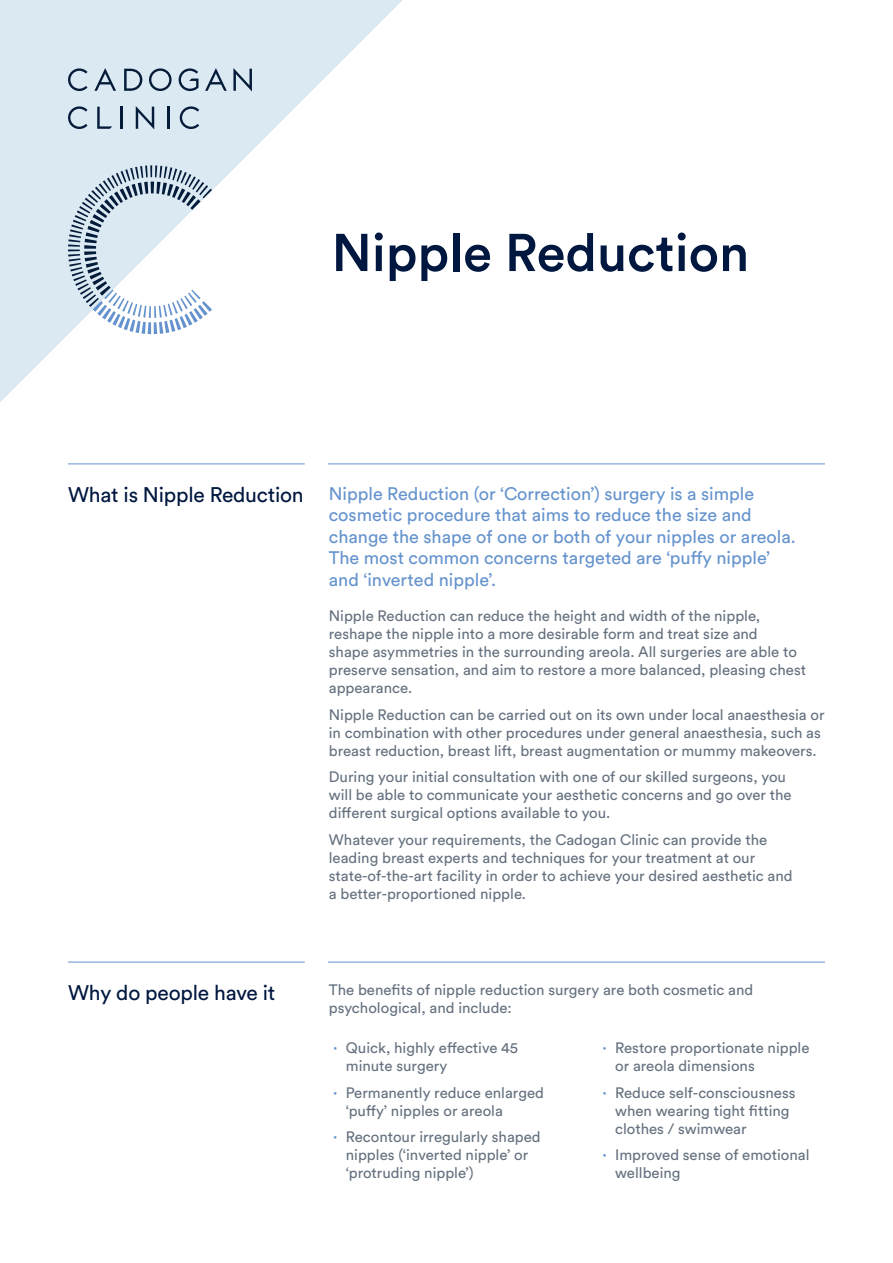
<style>
.page{position:relative;width:893px;height:1263px;background:#fff}
.page>*{position:absolute;margin:0;border:0;box-sizing:border-box;transform-origin:0 0}
.t1{font:52.5px "Circular Std Medium";color:#00173f}
.Title__1st{font:21px "Circular Std Book";letter-spacing:-.01em;color:#00173f}
.CC_Fact_Sheet_Intro{font:18px/21.6px "Circular Std Book";color:#6593cd}
.CC_Body_text{font:15px/18px "Circular Std Book";color:#65717f}
.s1{font-family:"Circular Std Bold";color:#6593cd}
</style>
<div class="page">
<svg style="left:0;top:0;width:403px;height:402px"></svg>
<hr style="left:120px;top:107px;width:3px;height:22px;background:#041b39">
<svg style="left:136px;top:106px;width:18px;height:23px"></svg>
<hr style="left:167px;top:107px;width:3px;height:22px;background:#041b39">
<svg style="left:68px;top:106px;width:20px;height:23px"></svg>
<svg style="left:97px;top:107px;width:15px;height:22px"></svg>
<svg style="left:180px;top:106px;width:19px;height:23px"></svg>
<svg style="left:94px;top:68px;width:22px;height:23px"></svg>
<svg style="left:124px;top:69px;width:18px;height:22px"></svg>
<svg style="left:233px;top:68px;width:19px;height:23px"></svg>
<svg style="left:68px;top:68px;width:20px;height:23px"></svg>
<svg style="left:149px;top:68px;width:23px;height:23px"></svg>
<svg style="left:179px;top:68px;width:19px;height:23px"></svg>
<svg style="left:205px;top:68px;width:22px;height:23px"></svg>
<svg style="left:68px;top:165px;width:144px;height:169px"></svg>
<hr style="left:68px;top:463px;width:237px;height:1px;background:#6593cd">
<hr style="left:68px;top:962px;width:237px;height:1px;background:#6593cd">
<hr style="left:328px;top:463px;width:497px;height:1px;background:#6593cd">
<hr style="left:328px;top:962px;width:497px;height:1px;background:#6593cd">
<p class="t1" style="left:332px;top:220px;width:419px">Nipple Reduction</p>
<p class="Title__1st" style="left:68px;top:482px;width:237px">What is Nipple Reduction</p>
<p class="CC_Fact_Sheet_Intro" style="left:329px;top:482px;width:469px">Nipple Reduction (or ‘Correction’) surgery is a simple cosmetic procedure that aims to reduce the size and change the shape of one or both of your nipples or areola.<br>The most common concerns targeted are ‘puffy nipple’ and ‘inverted nipple’.</p>
<p class="CC_Body_text" style="left:329px;top:607px;width:479px">Nipple Reduction can reduce the height and width of the nipple, reshape the nipple into a more desirable form and treat size and<br>shape asymmetries in the surrounding areola. All surgeries are able to preserve sensation, and aim to restore a more balanced, pleasing chest appearance.</p>
<p class="CC_Body_text" style="left:329px;top:705px;width:497px">Nipple Reduction can be carried out on its own under local anaesthesia or in combination with other procedures under general anaesthesia, such as breast reduction, breast lift, breast augmentation or mummy makeovers.</p>
<p class="CC_Body_text" style="left:329px;top:768px;width:464px">During your initial consultation with one of our skilled surgeons, you will be able to communicate your aesthetic concerns and go over the different surgical options available to you.</p>
<p class="CC_Body_text" style="left:329px;top:830px;width:465px">Whatever your requirements, the Cadogan Clinic can provide the leading breast experts and techniques for your treatment at our state-of-the-art facility in order to achieve your desired aesthetic and a better-proportioned nipple.</p>
<p class="Title__1st" style="left:68px;top:980px;width:209px">Why do people have it</p>
<p class="CC_Body_text" style="left:329px;top:981px;width:426px">The benefits of nipple reduction surgery are both cosmetic and psychological, and include:</p>
<p class="CC_Body_text" style="left:346px;top:1039px;width:174px;text-indent:-13px"><span class="s1">∙</span> Quick, highly effective 45 minute surgery</p>
<p class="CC_Body_text" style="left:346px;top:1083px;width:200px;text-indent:-13px"><span class="s1">∙</span> Permanently reduce enlarged ‘puffy’ nipples or areola</p>
<p class="CC_Body_text" style="left:346px;top:1128px;width:196px;text-indent:-13px"><span class="s1">∙</span> Recontour irregularly shaped nipples (‘inverted nipple’ or ‘protruding nipple’)</p>
<p class="CC_Body_text" style="left:615px;top:1039px;width:196px;text-indent:-13px"><span class="s1">∙</span> Restore proportionate nipple or areola dimensions</p>
<p class="CC_Body_text" style="left:615px;top:1083px;width:182px;text-indent:-13px"><span class="s1">∙</span> Reduce self-consciousness when wearing tight fitting clothes / swimwear</p>
<p class="CC_Body_text" style="left:615px;top:1146px;width:196px;text-indent:-13px"><span class="s1">∙</span> Improved sense of emotional wellbeing</p>
</div>
